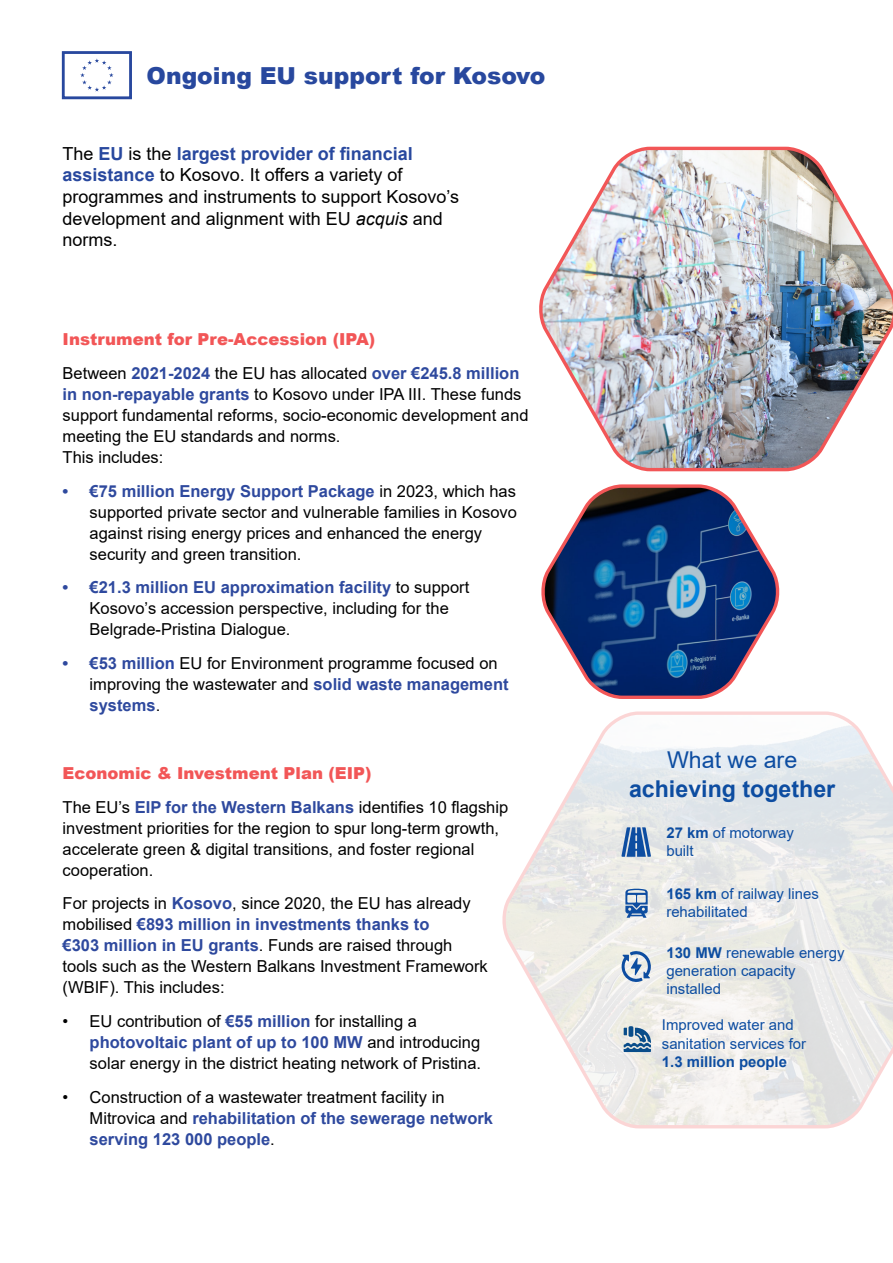
<style>
.page{position:relative;width:893px;height:1263px;background:#fff}
.page>*{position:absolute;margin:0;border:0;box-sizing:border-box;transform-origin:0 0}
.t1{font:900 23.4px "Arial";color:#28489e}
.t2{font:700 23.25px/28.2px "Arial";color:#0d4da1;text-align:center}
.t3{font:18px/21.6px "Arial";color:#000}
.t4{font:16.5px/21px "Arial";color:#000}
.t5{font:900 16.5px "Arial";color:#f25657}
.t6{font:14.85px/18.3px "Arial";color:#0d4da1}
.s1{font-weight:700;color:#28489e}
.s2{font-style:italic}
.s3{font-weight:700;color:#2e499e}
.s4{font-weight:700;color:#2a46a3}
.s5{font-weight:400}
.s6{font-weight:700}
</style>
<div class="page">
<svg style="left:502px;top:711px;width:391px;height:418px"></svg>
<svg style="left:541px;top:484px;width:239px;height:215px"></svg>
<img style="left:539px;top:146px;width:354px;height:326px">
<svg style="left:621px;top:827px;width:30px;height:30px"></svg>
<svg style="left:621px;top:951px;width:30px;height:31px"></svg>
<svg style="left:624px;top:1028px;width:27px;height:24px"></svg>
<svg style="left:625px;top:888px;width:23px;height:30px"></svg>
<svg style="left:61px;top:51px;width:71px;height:49px"></svg>
<p class="t1" style="left:147px;top:59px;width:400px">Ongoing EU support for Kosovo</p>
<p class="t3" style="left:63px;top:143px;width:398px">The <span class="s1">EU</span> is the <span class="s1">largest provider of financial assistance</span> to Kosovo. It offers a variety of programmes and instruments to support Kosovo’s development and alignment with EU <span class="s2">acquis</span> and norms.</p>
<p class="t5" style="left:63px;top:327px;width:314px">Instrument for Pre-Accession (IPA)</p>
<p class="t4" style="left:63px;top:362px;width:467px">Between <span class="s3">2021-2024</span> the EU has allocated <span class="s3">over €245.8 million in non-repayable grants</span> to Kosovo under IPA III. These funds support fundamental reforms, socio-economic development and meeting the EU standards and norms.<br>This includes:</p>
<p class="t4" style="left:90px;top:480px;width:429px;text-indent:-27px"><span class="s3">• €75 million Energy Support Package</span> in 2023, which has supported private sector and vulnerable families in Kosovo against rising energy prices and enhanced the energy security and green transition.</p>
<p class="t4" style="left:90px;top:577px;width:381px;text-indent:-27px"><span class="s3">• €21.3 million EU approximation facility</span> to support<br>Kosovo’s accession perspective, including for the<br>Belgrade-Pristina Dialogue.</p>
<p class="t4" style="left:90px;top:653px;width:421px;text-indent:-27px"><span class="s3">• €53 millio</span><span class="s4">n</span> EU for Environment programme focused on improving the wastewater and <span class="s3">solid waste management systems</span>.</p>
<p class="t5" style="left:63px;top:761px;width:310px">Economic &amp; Investment Plan (EIP)</p>
<p class="t4" style="left:63px;top:796px;width:447px">The EU’s <span class="s3">EIP for the Western Balkans</span> identifies 10 flagship investment priorities for the region to spur long-term growth, accelerate green &amp; digital transitions, and foster regional cooperation.</p>
<p class="t4" style="left:63px;top:893px;width:427px">For projects in <span class="s3">Kosovo</span>, since 2020, the EU has already mobilised <span class="s3">€893 million in investments thanks to<br>€303 million in EU grants</span>. Funds are raised through tools such as the Western Balkans Investment Framework (WBIF). This includes:</p>
<p class="t4" style="left:90px;top:1011px;width:393px;text-indent:-27px">• EU contribution of <span class="s3">€55 million</span> for installing a <span class="s3">photovoltaic plant of up to 100 MW</span> and introducing solar energy in the district heating network of Pristina.</p>
<p class="t4" style="left:90px;top:1086px;width:405px;text-indent:-27px">• Construction of a wastewater treatment facility in<br>Mitrovica and <span class="s3">rehabilitation of the sewerage network serving 123 000 people</span>.</p>
<p class="t2" style="left:629px;top:746px;width:208px"><span class="s5">What we are </span>achieving together</p>
<p class="t6" style="left:666px;top:824px;width:129px"><span class="s6">27 km</span> of motorway built</p>
<p class="t6" style="left:666px;top:884px;width:154px"><span class="s6">165 km</span> of railway lines rehabilitated</p>
<p class="t6" style="left:666px;top:943px;width:180px"><span class="s6">130 MW</span> renewable energy generation capacity installed</p>
<p class="t6" style="left:662px;top:1016px;width:146px">Improved water and sanitation services for<br><span class="s6">1.3 million people</span></p>
</div>
